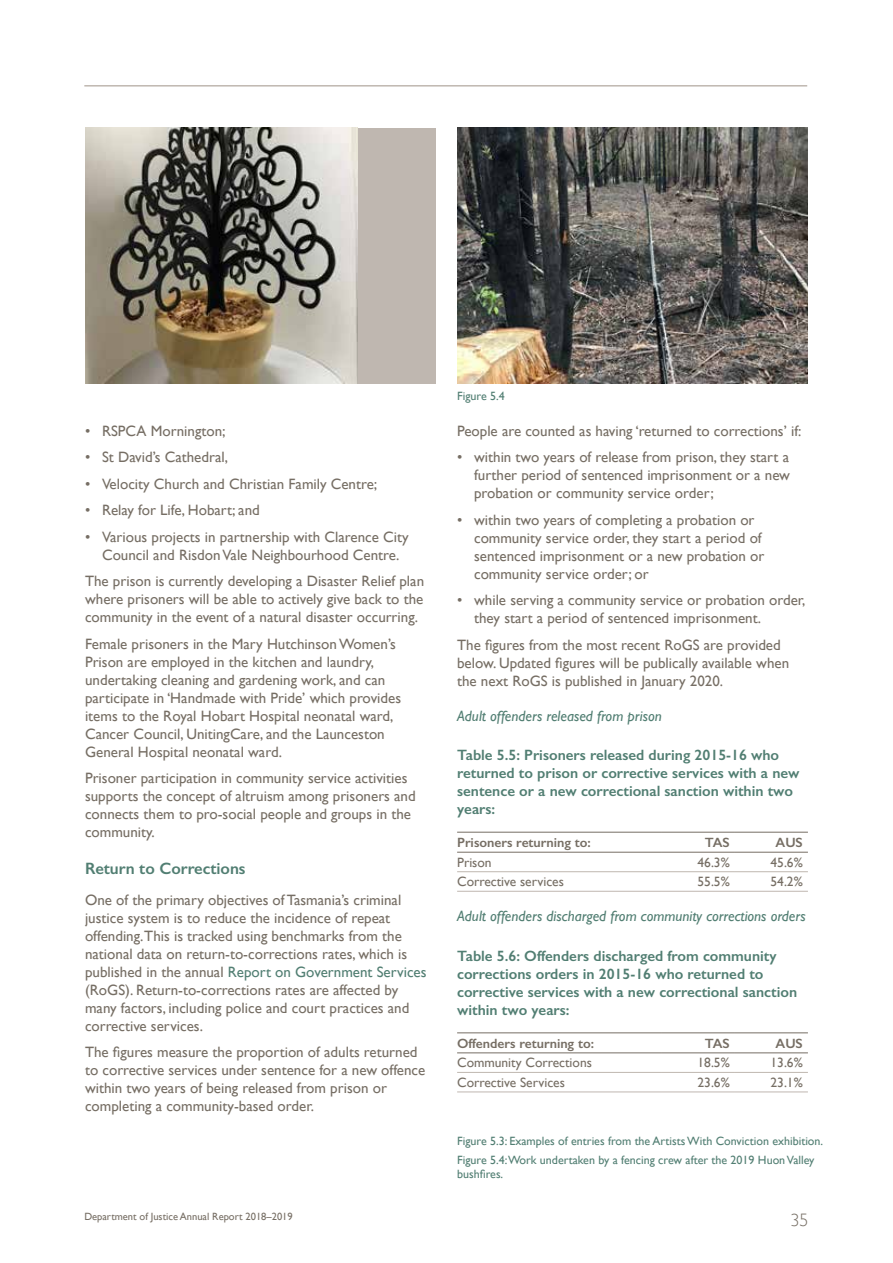
<style>
.page{position:relative;width:893px;height:1263px;background:#fff}
.page>*{position:absolute;margin:0;border:0;box-sizing:border-box;transform-origin:0 0}
.t1{font:300 18px "Gill Sans";color:#766e64}
.t2{font:600 16.5px "Gill Sans";color:#517e72}
.t3{font:15px/18px "Gill Sans";color:#766e64}
.t4{font:600 15px/18px "Gill Sans";color:#517e72}
.t5{font:italic 15px "Gill Sans";color:#517e72}
.t6{font:13.5px "Gill Sans";color:#766e64}
.t7{font:600 13.5px "Gill Sans";color:#766e64}
.t8{font:12px/18.6px "Gill Sans";color:#517e72}
.t9{font:10.5px "Gill Sans";color:#766e64}
.s1{color:#517e72}
</style>
<div class="page">
<hr style="left:84px;top:85px;width:723px;height:2px;background:#bfb7b0">
<div style="left:85px;top:128px;width:351px;height:255px;background:#bfb7b0"></div>
<img style="left:85px;top:128px;width:272px;height:255px">
<img style="left:457px;top:128px;width:351px;height:255px">
<hr style="left:457px;top:871px;width:205px;height:1px;background:#bfb7b0">
<hr style="left:662px;top:871px;width:73px;height:1px;background:#bfb7b0">
<hr style="left:735px;top:871px;width:73px;height:1px;background:#bfb7b0">
<hr style="left:457px;top:891px;width:205px;height:1px;background:#bfb7b0">
<hr style="left:662px;top:891px;width:73px;height:1px;background:#bfb7b0">
<hr style="left:735px;top:891px;width:73px;height:1px;background:#bfb7b0">
<hr style="left:457px;top:832px;width:205px;height:1px;background:#766e64">
<hr style="left:662px;top:832px;width:73px;height:1px;background:#766e64">
<hr style="left:735px;top:832px;width:73px;height:1px;background:#766e64">
<hr style="left:457px;top:852px;width:205px;height:1px;background:#766e64">
<hr style="left:662px;top:852px;width:73px;height:1px;background:#766e64">
<hr style="left:735px;top:852px;width:73px;height:1px;background:#766e64">
<hr style="left:457px;top:1072px;width:205px;height:1px;background:#bfb7b0">
<hr style="left:662px;top:1072px;width:73px;height:1px;background:#bfb7b0">
<hr style="left:735px;top:1072px;width:73px;height:1px;background:#bfb7b0">
<hr style="left:457px;top:1092px;width:205px;height:1px;background:#bfb7b0">
<hr style="left:662px;top:1092px;width:73px;height:1px;background:#bfb7b0">
<hr style="left:735px;top:1092px;width:73px;height:1px;background:#bfb7b0">
<hr style="left:457px;top:1032px;width:205px;height:1px;background:#766e64">
<hr style="left:662px;top:1032px;width:73px;height:1px;background:#766e64">
<hr style="left:735px;top:1032px;width:73px;height:1px;background:#766e64">
<hr style="left:457px;top:1052px;width:205px;height:1px;background:#766e64">
<hr style="left:662px;top:1052px;width:73px;height:1px;background:#766e64">
<hr style="left:735px;top:1052px;width:73px;height:1px;background:#766e64">
<p class="t3" style="left:85px;top:421px;width:142px">• RSPCA Mornington;</p>
<p class="t3" style="left:85px;top:448px;width:144px">• St David’s Cathedral,</p>
<p class="t3" style="left:85px;top:474px;width:294px">• Velocity Church and Christian Family Centre;</p>
<p class="t3" style="left:85px;top:501px;width:176px">• Relay for Life, Hobart; and</p>
<p class="t3" style="left:85px;top:527px;width:325px;text-align:center">• Various projects in partnership with Clarence City<br>Council and Risdon Vale Neighbourhood Centre.</p>
<p class="t3" style="left:85px;top:572px;width:341px;text-align:justify">The prison is currently developing a Disaster Relief plan where prisoners will be able to actively give back to the community in the event of a natural disaster occurring.</p>
<p class="t3" style="left:85px;top:634px;width:318px">Female prisoners in the Mary Hutchinson Women’s Prison are employed in the kitchen and laundry, undertaking cleaning and gardening work, and can participate in ‘Handmade with Pride’ which provides items to the Royal Hobart Hospital neonatal ward, Cancer Council, UnitingCare, and the Launceston General Hospital neonatal ward.</p>
<p class="t3" style="left:85px;top:769px;width:332px">Prisoner participation in community service activities supports the concept of altruism among prisoners and connects them to pro-social people and groups in the community.</p>
<h4 class="t2" style="left:85px;top:858px;width:162px">Return to Corrections</h4>
<p class="t3" style="left:85px;top:890px;width:343px">One of the primary objectives of Tasmania’s criminal justice system is to reduce the incidence of repeat offending.This is tracked using benchmarks from the national data on return-to-corrections rates, which is published in the annual <span class="s1">Report on Government Services </span>(RoGS). Return-to-corrections rates are affected by many factors, including police and court practices and corrective services.</p>
<p class="t3" style="left:85px;top:1043px;width:342px">The figures measure the proportion of adults returned to corrective services under sentence for a new offence within two years of being released from prison or completing a community-based order.</p>
<p class="t9" style="left:84px;top:1210px;width:210px">Department of Justice Annual Report 2018–2019</p>
<p class="t8" style="left:457px;top:387px;width:49px">Figure 5.4</p>
<p class="t3" style="left:457px;top:421px;width:346px">People are counted as having ‘returned to corrections’ if:</p>
<p class="t3" style="left:474px;top:448px;width:317px;text-align:justify;text-indent:-17px">• within two years of release from prison, they start a further period of sentenced imprisonment or a new probation or community service order;</p>
<p class="t3" style="left:474px;top:510px;width:292px;text-indent:-17px">• within two years of completing a probation or community service order, they start a period of sentenced imprisonment or a new probation or community service order; or</p>
<p class="t3" style="left:474px;top:591px;width:333px;text-indent:-17px">• while serving a community service or probation order, they start a period of sentenced imprisonment.</p>
<p class="t3" style="left:457px;top:635px;width:334px">The figures from the most recent RoGS are provided below. Updated figures will be publically available when the next RoGS is published in January 2020.</p>
<h5 class="t5" style="left:457px;top:707px;width:206px">Adult offenders released from prison</h5>
<h6 class="t4" style="left:457px;top:746px;width:344px">Table 5.5: Prisoners released during 2015-16 who returned to prison or corrective services with a new sentence or a new correctional sanction within two years:</h6>
<p class="t7" style="left:457px;top:834px;width:135px">Prisoners returning to:</p>
<p class="t7" style="left:705px;top:834px;width:26px">TAS</p>
<p class="t7" style="left:776px;top:834px;width:29px">AUS</p>
<p class="t6" style="left:457px;top:854px;width:36px">Prison</p>
<p class="t6" style="left:697px;top:854px;width:34px">46.3%</p>
<p class="t6" style="left:770px;top:854px;width:34px">45.6%</p>
<p class="t6" style="left:457px;top:874px;width:108px">Corrective services</p>
<p class="t6" style="left:697px;top:874px;width:34px">55.5%</p>
<p class="t6" style="left:770px;top:874px;width:34px">54.2%</p>
<h5 class="t5" style="left:457px;top:908px;width:350px">Adult offenders discharged from community corrections orders</h5>
<h6 class="t4" style="left:457px;top:946px;width:341px">Table 5.6: Offenders discharged from community corrections orders in 2015-16 who returned to corrective services with a new correctional sanction within two years:</h6>
<p class="t7" style="left:457px;top:1035px;width:138px">Offenders returning to:</p>
<p class="t7" style="left:705px;top:1035px;width:26px">TAS</p>
<p class="t7" style="left:776px;top:1035px;width:29px">AUS</p>
<p class="t6" style="left:457px;top:1055px;width:136px">Community Corrections</p>
<p class="t6" style="left:697px;top:1055px;width:34px">18.5%</p>
<p class="t6" style="left:770px;top:1055px;width:34px">13.6%</p>
<p class="t6" style="left:457px;top:1074px;width:109px">Corrective Services</p>
<p class="t6" style="left:697px;top:1074px;width:34px">23.6%</p>
<p class="t6" style="left:770px;top:1074px;width:34px">23.1%</p>
<p class="t8" style="left:457px;top:1131px;width:368px">Figure 5.3: Examples of entries from the Artists With Conviction exhibition.<br>Figure 5.4:Work undertaken by a fencing crew after the 2019 Huon Valley</p>
<p class="t8" style="left:457px;top:1164px;width:48px">bushfires.</p>
<p class="t1" style="left:791px;top:1206px;width:19px">35</p>
</div>
